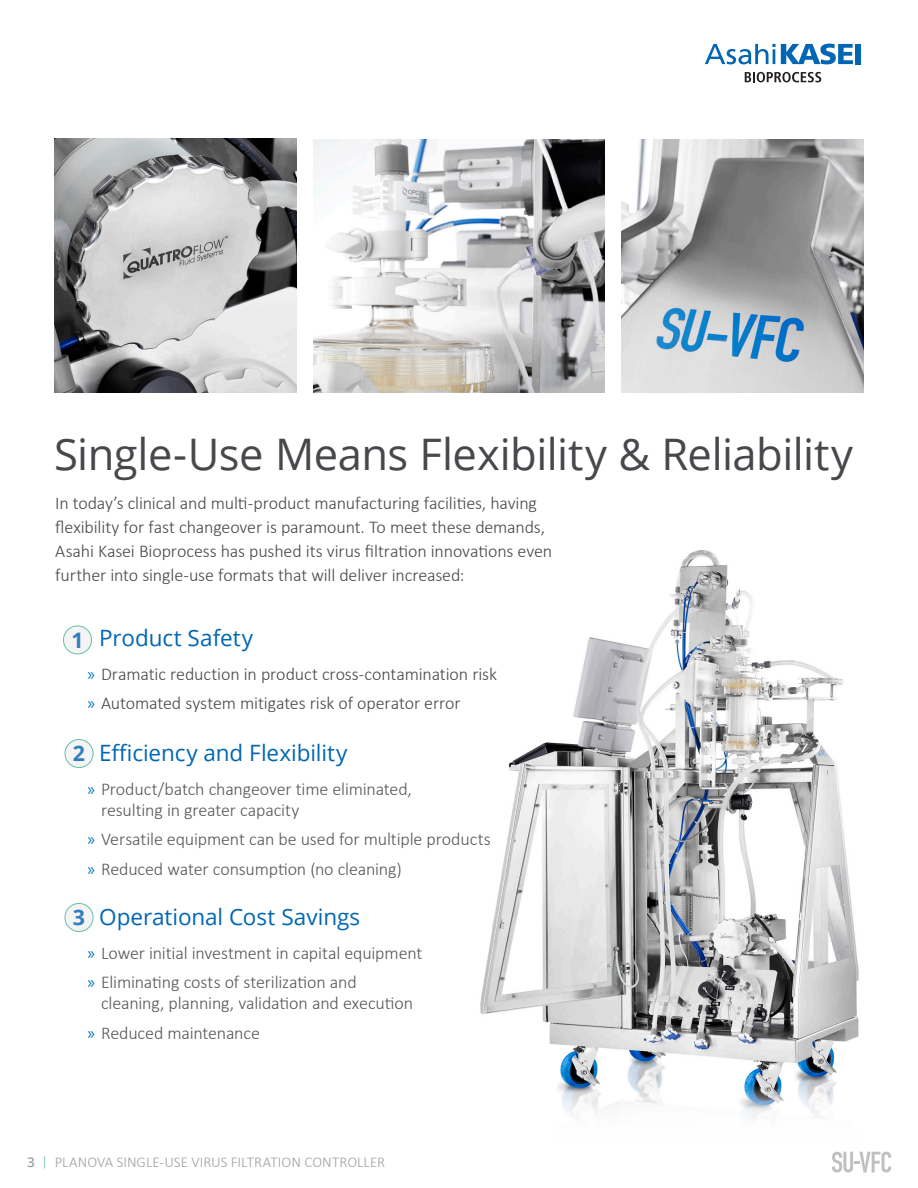
<style>
.page{position:relative;width:918px;height:1188px;background:#fff}
.page>*{position:absolute;margin:0;border:0;box-sizing:border-box;transform-origin:0 0}
.Intro_copy{font:43.5px "Open Sans";letter-spacing:-.01em;color:#47474c}
.t1{font:22.5px "Open Sans";letter-spacing:-.005em;color:#0166b3}
.t2{font:700 21.45px "Open Sans";color:#337cbd}
.Body_Text{font:300 18px/24px "Calibri";letter-spacing:-.01em;color:#47474c}
.t3{font:300 18px/21.6px "Calibri";letter-spacing:-.01em;color:#56565a}
.t4{font:300 15px "Calibri";color:#9fa0a0}
.s1{font-family:"Myriad Pro";font-weight:400;color:#0077c0}
.s2{font-family:"Open Sans";font-weight:600;font-size:13.5px}
.s3{font-size:14.25px;color:#64c0ab}
</style>
<div class="page">
<div style="left:64px;top:626px;width:28px;height:28px;background:#f4f4f4;border-radius:50%"></div>
<div style="left:63px;top:626px;width:29px;height:28px;border:1px solid #64c0ab;border-radius:50%"></div>
<img style="left:480px;top:550px;width:379px;height:568px">
<div style="left:856px;top:44px;width:5px;height:20px;background:#0166b3"></div>
<svg style="left:705px;top:44px;width:148px;height:20px"></svg>
<svg style="left:745px;top:72px;width:76px;height:10px"></svg>
<div style="left:65px;top:740px;width:28px;height:28px;background:#f4f4f4;border-radius:50%"></div>
<div style="left:65px;top:739px;width:28px;height:29px;border:1px solid #64c0ab;border-radius:50%"></div>
<div style="left:65px;top:903px;width:28px;height:28px;background:#f4f4f4;border-radius:50%"></div>
<div style="left:65px;top:903px;width:28px;height:29px;border:1px solid #64c0ab;border-radius:50%"></div>
<svg style="left:832px;top:1152px;width:59px;height:21px"></svg>
<img style="left:54px;top:138px;width:243px;height:255px">
<img style="left:314px;top:139px;width:290px;height:254px">
<img style="left:622px;top:139px;width:242px;height:254px">
<p class="Intro_copy" style="left:54px;top:424px;width:801px">Single-Use Means Flexibility &amp; Reliability</p>
<p class="Body_Text" style="left:55px;top:490px;width:498px">In today’s clinical and multi-product manufacturing facilities, having flexibility for fast changeover is paramount. To meet these demands, Asahi Kasei Bioprocess has pushed its virus filtration innovations even further into single-use formats that will deliver increased:</p>
<p class="t2" style="left:71px;top:625px;width:14px">1</p>
<p class="t1" style="left:99px;top:623px;width:155px">Product Safety</p>
<p class="Body_Text" style="left:88px;top:661px;width:411px"><span class="s1">»</span> Dramatic reduction in product cross-contamination risk</p>
<p class="Body_Text" style="left:88px;top:691px;width:375px"><span class="s1">»</span> Automated system mitigates risk of operator error</p>
<p class="t1" style="left:99px;top:738px;width:250px">Efficiency and Flexibility</p>
<p class="t3" style="left:101px;top:778px;width:312px;text-indent:-14px"><span class="s1">»</span> Product/batch changeover time eliminated, resulting in greater capacity</p>
<p class="t3" style="left:88px;top:828px;width:405px"><span class="s1">»</span> Versatile equipment can be used for multiple products</p>
<p class="t3" style="left:88px;top:858px;width:316px"><span class="s1">»</span> Reduced water consumption (no cleaning)</p>
<p class="t1" style="left:99px;top:902px;width:263px">Operational Cost Savings</p>
<p class="t3" style="left:88px;top:942px;width:336px"><span class="s1">»</span> Lower initial investment in capital equipment</p>
<p class="t3" style="left:101px;top:971px;width:314px;text-indent:-14px"><span class="s1">»</span> Eliminating costs of sterilization and cleaning, planning, validation and execution</p>
<p class="t3" style="left:88px;top:1022px;width:174px"><span class="s1">»</span> Reduced maintenance</p>
<p class="t2" style="left:73px;top:738px;width:14px">2</p>
<p class="t2" style="left:73px;top:902px;width:14px">3</p>
<p class="t4" style="left:27px;top:1153px;width:360px"><span class="s2">3</span> <span class="s3">|</span> PLANOVA SINGLE-USE VIRUS FILTRATION CONTROLLER</p>
</div>
